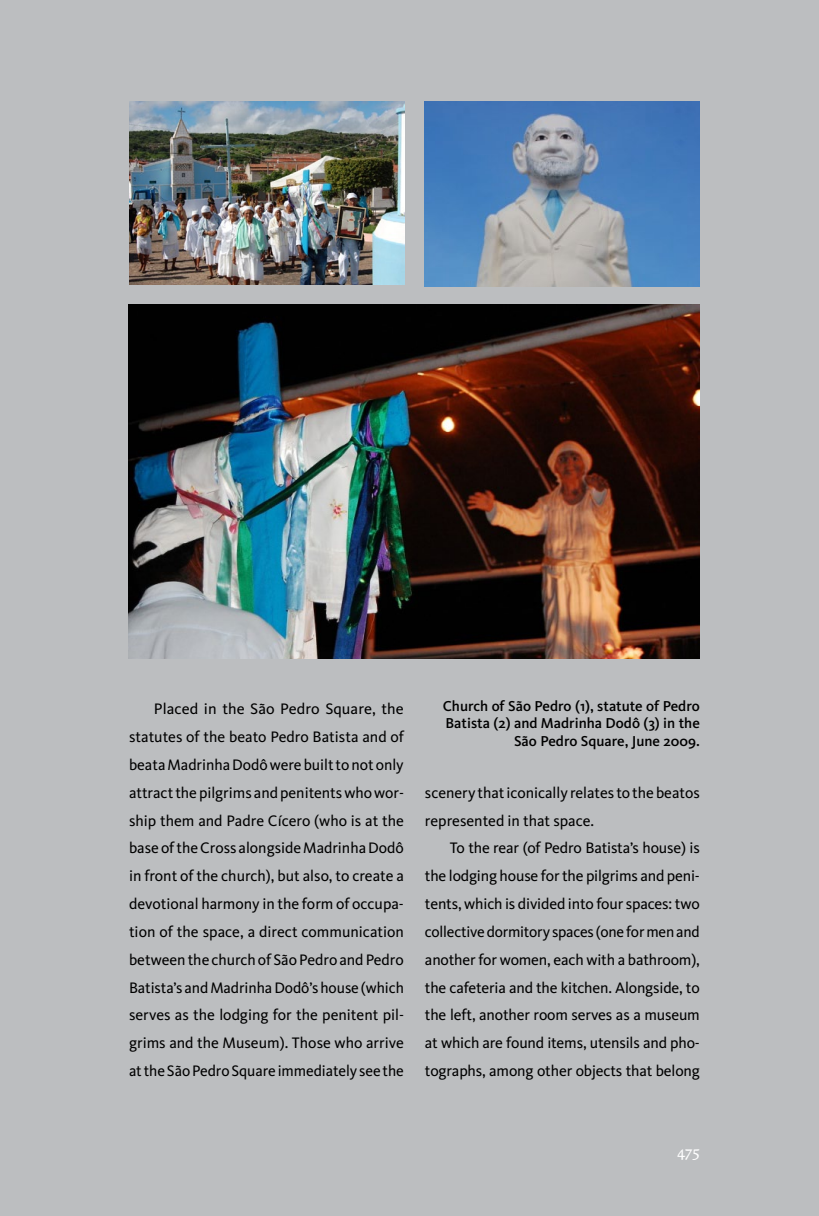
<style>
.page{position:relative;width:819px;height:1216px;background:#fff}
.page>*{position:absolute;margin:0;border:0;box-sizing:border-box;transform-origin:0 0}
.t1{font:16.28px "Dolly";color:#fff}
.t2{font:15.75px/27.8px "Kievit OT";letter-spacing:-.005em;color:#000;text-align:justify}
.t3{font:500 14.88px/17.5px "Kievit OT";color:#000;text-align:right}
</style>
<div class="page">
<div style="left:0;top:0;width:819px;height:1215px;background:#bcbec0"></div>
<img style="left:424px;top:102px;width:275px;height:184px">
<img style="left:129px;top:304px;width:570px;height:354px">
<img style="left:129px;top:102px;width:275px;height:182px">
<p class="t2" style="left:129px;top:695px;width:276px;text-indent:25px">Placed in the São Pedro Square, the statutes of the beato Pedro Batista and of beata Madrinha Dodô were built to not only attract the pilgrims and penitents who wor&shy;ship them and Padre Cícero (who is at the base of the Cross alongside Madrinha Dodô in front of the church), but also, to create a devotional harmony in the form of occupa&shy;tion of the space, a direct communication between the church of São Pedro and Pedro Batista’s and Madrinha Dodô’s house (which serves as the lodging for the penitent pil&shy;grims and the Museum). Those who arrive at the São Pedro Square immediately see the</p>
<p class="t3" style="left:443px;top:696px;width:258px">Church of São Pedro (1), statute of Pedro<br>Batista (2) and Madrinha Dodô (3) in the<br>São Pedro Square, June 2009.</p>
<p class="t2" style="left:425px;top:778px;width:276px">scenery that iconically relates to the beatos represented in that space.</p>
<p class="t2" style="left:425px;top:834px;width:276px;text-indent:25px">To the rear (of Pedro Batista’s house) is the lodging house for the pilgrims and peni&shy;tents, which is divided into four spaces: two collective dormitory spaces (one for men and another for women, each with a bathroom), the cafeteria and the kitchen. Alongside, to the left, another room serves as a museum at which are found items, utensils and pho&shy;tographs, among other objects that belong</p>
<p class="t1" style="left:677px;top:1141px;width:24px">475</p>
</div>
